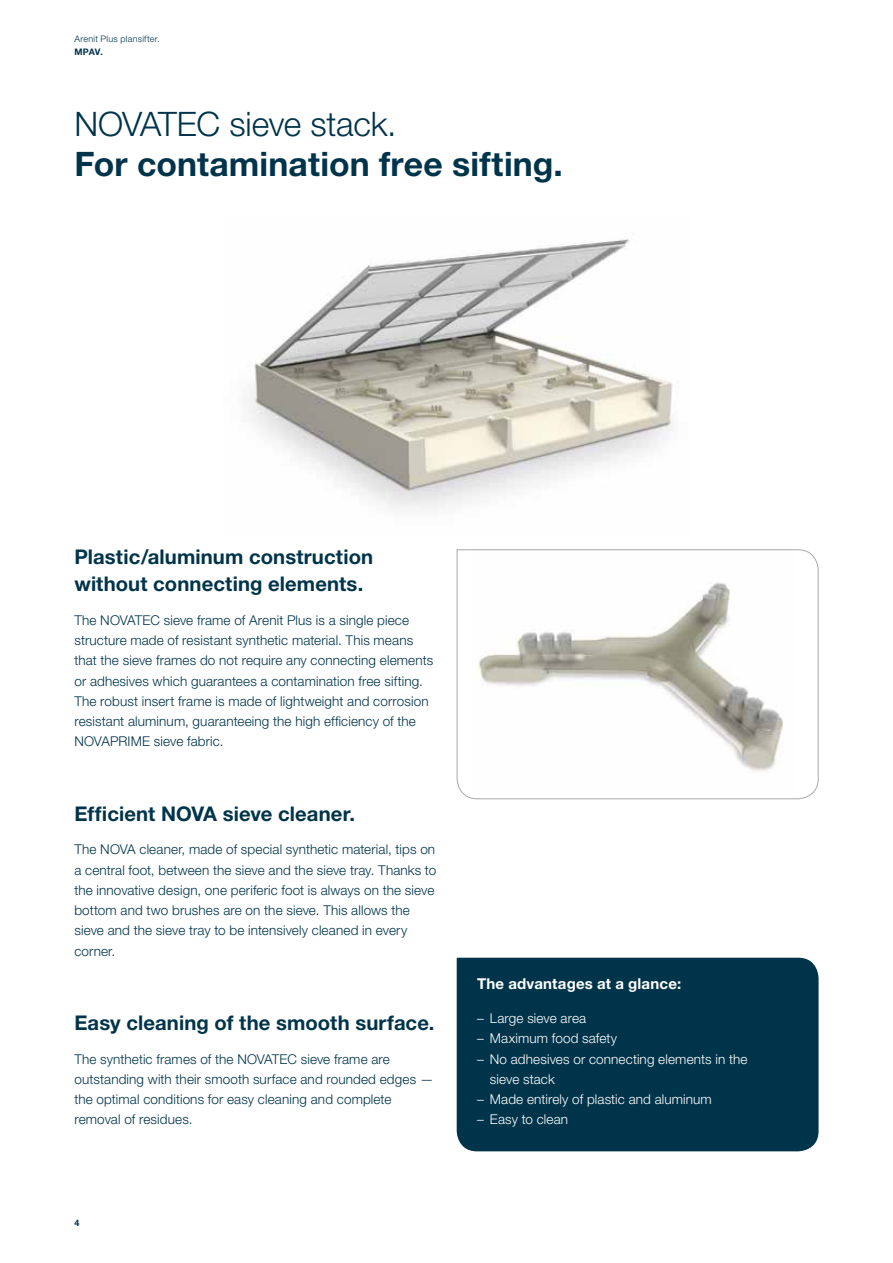
<style>
.page{position:relative;width:893px;height:1263px;background:#fff}
.page>*{position:absolute;margin:0;border:0;box-sizing:border-box;transform-origin:0 0}
.t1{font:700 33.75px "Helvetica Neue LT Pro";letter-spacing:.005em;color:#00344a}
.t2{font:300 33.75px "Helvetica Neue LT Pro";letter-spacing:-.01em;color:#00344a}
.t3{font:700 20.25px/27px "Helvetica Neue LT Pro";letter-spacing:.005em;color:#00344a}
.t4{font:700 15px "Helvetica Neue LT Pro";letter-spacing:.015em;color:#fff}
.t5{font:300 13.5px/20.2px "Helvetica Neue LT Pro";letter-spacing:.01em;color:#00344a}
.t6{font:300 13.5px/20.2px "Helvetica Neue LT Pro";letter-spacing:.01em;color:#fff}
.t7{font:300 9px "Helvetica Neue LT Pro";letter-spacing:.03em;color:#00344a}
.t8{font:700 9px "Helvetica Neue LT Pro";color:#00344a}
</style>
<div class="page">
<img style="left:249px;top:239px;width:424px;height:270px">
<svg style="left:456px;top:549px;width:363px;height:250px"></svg>
<div style="left:457px;top:958px;width:362px;height:193px;background:#00344a"></div>
<p class="t7" style="left:74px;top:33px;width:87px">Arenit Plus plansifter.</p>
<p class="t8" style="left:74px;top:46px;width:30px">MPAV.</p>
<h1 class="t2" style="left:74px;top:103px;width:324px">NOVATEC sieve stack.</h1>
<h1 class="t1" style="left:74px;top:143px;width:490px">For contamination free sifting.</h1>
<h2 class="t3" style="left:74px;top:543px;width:300px">Plastic/aluminum construction without connecting elements.</h2>
<p class="t5" style="left:74px;top:610px;width:360px">The NOVATEC sieve frame of Arenit Plus is a single piece structure made of resistant synthetic material. This means that the sieve frames do not require any connecting elements or adhesives which guarantees a contamination free sifting.<br>The robust insert frame is made of lightweight and corrosion resistant aluminum, guaranteeing the high efficiency of the NOVAPRIME sieve fabric.</p>
<h2 class="t3" style="left:74px;top:799px;width:282px">Efficient NOVA sieve cleaner.</h2>
<p class="t5" style="left:74px;top:839px;width:363px">The NOVA cleaner, made of special synthetic material, tips on a central foot, between the sieve and the sieve tray. Thanks to the innovative design, one periferic foot is always on the sieve bottom and two brushes are on the sieve. This allows the sieve and the sieve tray to be intensively cleaned in every corner.</p>
<h2 class="t3" style="left:74px;top:1008px;width:362px">Easy cleaning of the smooth surface.</h2>
<p class="t5" style="left:74px;top:1048px;width:361px">The synthetic frames of the NOVATEC sieve frame are outstanding with their smooth surface and rounded edges — the optimal conditions for easy cleaning and complete removal of residues.</p>
<p class="t8" style="left:74px;top:1217px;width:7px">4</p>
<p class="t4" style="left:477px;top:974px;width:206px">The advantages at a glance:</p>
<p class="t6" style="left:477px;top:1008px;width:111px">– Large sieve area</p>
<p class="t6" style="left:477px;top:1028px;width:141px">– Maximum food safety</p>
<p class="t6" style="left:490px;top:1048px;width:259px;text-indent:-13px">– No adhesives or connecting elements in the sieve stack</p>
<p class="t6" style="left:477px;top:1089px;width:236px">– Made entirely of plastic and aluminum</p>
<p class="t6" style="left:477px;top:1109px;width:93px">– Easy to clean</p>
</div>
